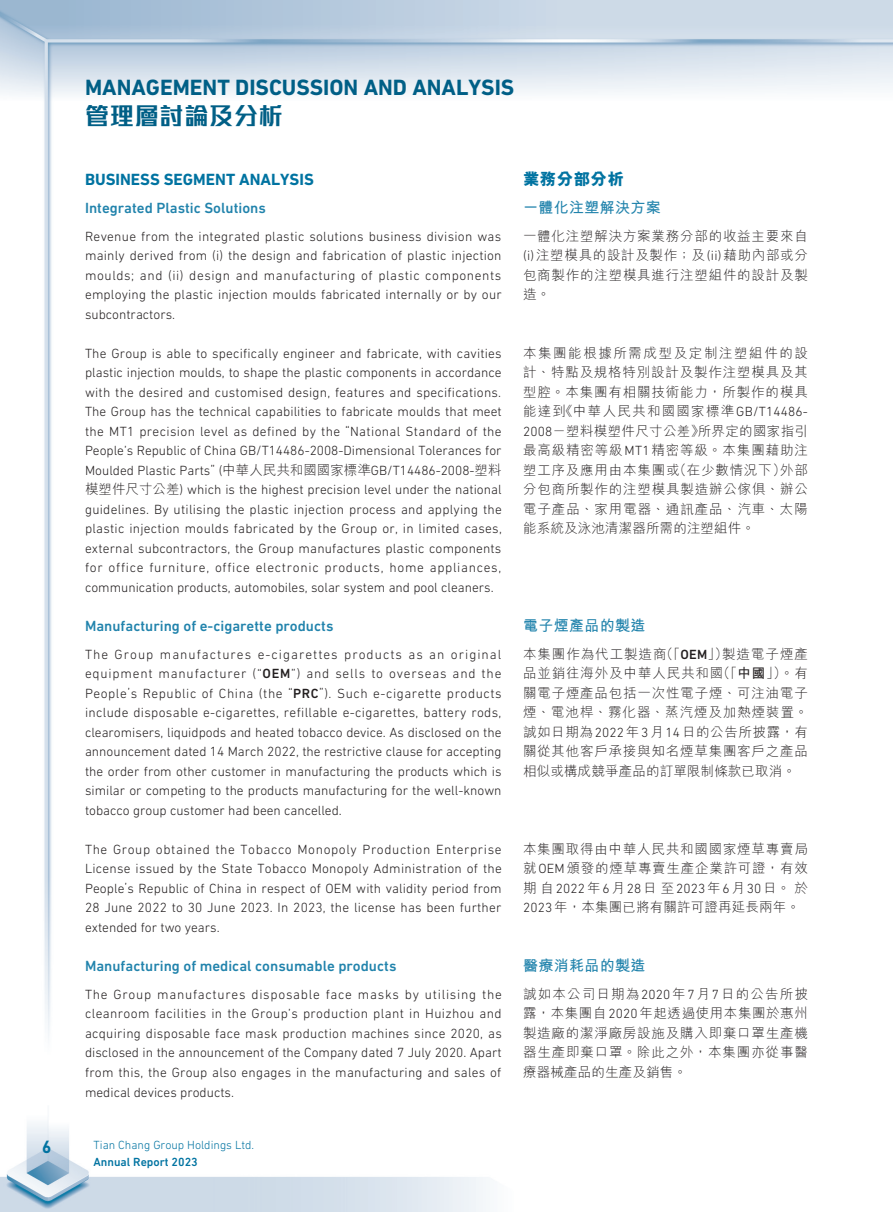
<style>
.page{position:relative;width:893px;height:1212px;background:#fff}
.page>*{position:absolute;margin:0;border:0;box-sizing:border-box;transform-origin:0 0}
.t1{font:700 24px "M Stiff Hei HK";letter-spacing:.035em;color:#005f86}
.t2{font:700 22.5px "DIN Next LT Pro";color:#005f86}
.t3{font:700 18.15px "DIN Next LT Pro";color:#0073a1;scale:.91 1}
._3__標題{font:700 16.5px "DIN Next LT Pro";color:#0073a1}
._8__標題---C{font:800 16.5px "M Hei HK";letter-spacing:.025em;color:#0073a1}
._4__副標題{font:500 15px "DIN Next LT Pro";color:#2183ac}
._9___副標題---C{font:700 15px "M Hei HK";letter-spacing:.025em;color:#2183ac}
._1__內文{font:300 13.5px/19.5px "DIN Next LT Pro";color:#231f20;text-align:justify}
._6__內文---C{font:300 13.5px/19.5px "M Hei HK";letter-spacing:.06em;color:#231f20;text-align:justify}
.t4{font:300 12px "DIN Next LT Pro";color:#0073a1}
.t5{font:500 12px "DIN Next LT Pro";color:#0073a1}
.s1{font-family:"M Hei HK"}
.s2{font-weight:500}
.s3{font-family:"DIN Next LT Pro"}
.s4{font-family:"DIN Next LT Pro";font-weight:500}
.s5{font-weight:700}
</style>
<div class="page">
<img style="left:0;top:0;width:892px;height:1212px">
<h2 class="t2" style="left:85px;top:74px;width:431px">MANAGEMENT DISCUSSION AND ANALYSIS</h2>
<h1 class="t1" style="left:85px;top:104px;width:199px">管理層討論及分析</h1>
<p class="_3__標題" style="left:85px;top:170px;width:230px">BUSINESS SEGMENT ANALYSIS</p>
<p class="_4__副標題" style="left:85px;top:199px;width:182px">Integrated Plastic Solutions</p>
<p class="_1__內文" style="left:85px;top:226px;width:418px">Revenue from the integrated plastic solutions business division was mainly derived from (i) the design and fabrication of plastic injection moulds; and (ii) design and manufacturing of plastic components employing the plastic injection moulds fabricated internally or by our subcontractors.</p>
<p class="_1__內文" style="left:85px;top:343px;width:418px">The Group is able to specifically engineer and fabricate, with cavities plastic injection moulds, to shape the plastic components in accordance with the desired and customised design, features and specifications.<br>The Group has the technical capabilities to fabricate moulds that meet the MT1 precision level as defined by the “National Standard of the People’s Republic of China GB/T14486-2008-Dimensional Tolerances for Moulded Plastic Parts” (<span class="s1">中華人民共和國國家標準</span>GB/T14486-2008-<span class="s1">塑料模塑件尺寸公差</span>) which is the highest precision level under the national guidelines. By utilising the plastic injection process and applying the plastic injection moulds fabricated by the Group or, in limited cases, external subcontractors, the Group manufactures plastic components for office furniture, office electronic products, home appliances, communication products, automobiles, solar system and pool cleaners.</p>
<p class="_4__副標題" style="left:85px;top:617px;width:250px">Manufacturing of e-cigarette products</p>
<p class="_1__內文" style="left:85px;top:644px;width:418px">The Group manufactures e-cigarettes products as an original equipment manufacturer (“<span class="s2">OEM</span>”) and sells to overseas and the People’s Republic of China (the “<span class="s2">PRC</span>”). Such e-cigarette products include disposable e-cigarettes, refillable e-cigarettes, battery rods, clearomisers, liquidpods and heated tobacco device. As disclosed on the announcement dated 14 March 2022, the restrictive clause for accepting the order from other customer in manufacturing the products which is similar or competing to the products manufacturing for the well-known tobacco group customer had been cancelled.</p>
<p class="_1__內文" style="left:85px;top:839px;width:418px">The Group obtained the Tobacco Monopoly Production Enterprise License issued by the State Tobacco Monopoly Administration of the People’s Republic of China in respect of OEM with validity period from 28 June 2022 to 30 June 2023. In 2023, the license has been further extended for two years.</p>
<p class="_4__副標題" style="left:85px;top:957px;width:313px">Manufacturing of medical consumable products</p>
<p class="_1__內文" style="left:85px;top:984px;width:418px">The Group manufactures disposable face masks by utilising the cleanroom facilities in the Group’s production plant in Huizhou and acquiring disposable face mask production machines since 2020, as disclosed in the announcement of the Company dated 7 July 2020. Apart from this, the Group also engages in the manufacturing and sales of medical devices products.</p>
<h3 class="t3" style="left:42px;top:1136px;width:12px">6</h3>
<p class="t4" style="left:94px;top:1138px;width:162px">Tian Chang Group Holdings Ltd.</p>
<p class="t5" style="left:94px;top:1154px;width:106px">Annual Report 2023</p>
<p class="_8__標題---C" style="left:523px;top:170px;width:102px">業務分部分析</p>
<p class="_9___副標題---C" style="left:523px;top:196px;width:139px">一體化注塑解決方案</p>
<p class="_6__內文---C" style="left:523px;top:226px;width:286px">一體化注塑解決方案業務分部的收益主要來自<span class="s3">(i)</span>注塑模具的設計及製作；及<span class="s3">(ii)</span>藉助內部或分包商製作的注塑模具進行注塑組件的設計及製造。</p>
<p class="_6__內文---C" style="left:523px;top:343px;width:286px">本集團能根據所需成型及定制注塑組件的設計、特點及規格特別設計及製作注塑模具及其型腔。本集團有相關技術能力，所製作的模具能達到《中華人民共和國國家標準<span class="s3">GB/T14486- 2008</span>－塑料模塑件尺寸公差》所界定的國家指引最高級精密等級<span class="s3">MT1</span>精密等級。本集團藉助注塑工序及應用由本集團或（在少數情況下）外部分包商所製作的注塑模具製造辦公傢俱、辦公電子產品、家用電器、通訊產品、汽車、太陽能系統及泳池清潔器所需的注塑組件。</p>
<p class="_9___副標題---C" style="left:523px;top:614px;width:124px">電子煙產品的製造</p>
<p class="_6__內文---C" style="left:523px;top:644px;width:286px">本集團作為代工製造商（「<span class="s4">OEM</span>」）製造電子煙產品並銷往海外及中華人民共和國（「<span class="s5">中國</span>」）。有關電子煙產品包括一次性電子煙、可注油電子煙、電池桿、霧化器、蒸汽煙及加熱煙裝置。誠如日期為<span class="s3">2022</span>年<span class="s3">3</span>月<span class="s3">14</span>日的公告所披露，有關從其他客戶承接與知名煙草集團客戶之產品相似或構成競爭產品的訂單限制條款已取消。</p>
<p class="_6__內文---C" style="left:523px;top:839px;width:286px">本集團取得由中華人民共和國國家煙草專賣局就<span class="s3">OEM</span>頒發的煙草專賣生產企業許可證，有效期自<span class="s3">2022</span>年<span class="s3">6</span>月<span class="s3">28</span>日至<span class="s3">2023</span>年<span class="s3">6</span>月<span class="s3">30</span>日。於<span class="s3">2023</span>年，本集團已將有關許可證再延長兩年。</p>
<p class="_9___副標題---C" style="left:523px;top:954px;width:124px">醫療消耗品的製造</p>
<p class="_6__內文---C" style="left:523px;top:984px;width:286px">誠如本公司日期為<span class="s3">2020</span>年<span class="s3">7</span>月<span class="s3">7</span>日的公告所披露，本集團自<span class="s3">2020</span>年起透過使用本集團於惠州製造廠的潔淨廠房設施及購入即棄口罩生產機器生產即棄口罩。除此之外，本集團亦從事醫療器械產品的生產及銷售。</p>
</div>
